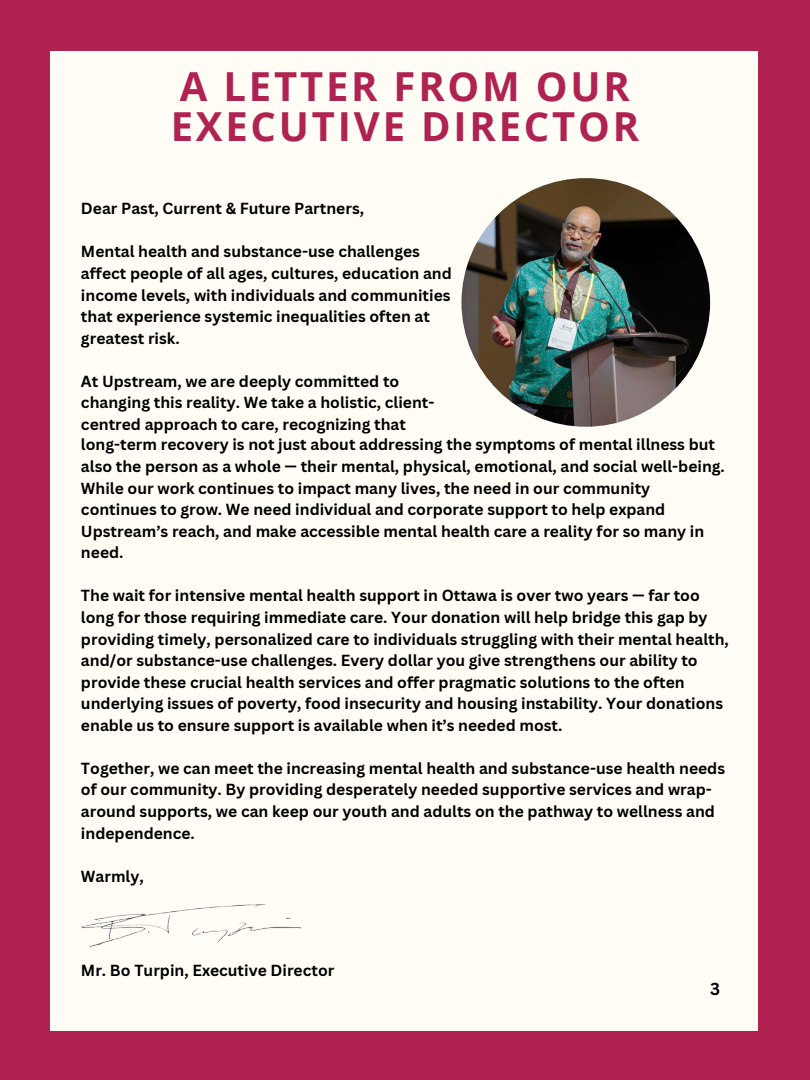
<style>
.page{position:relative;width:810px;height:1080px;background:#af2251}
.page>*{position:absolute;margin:0;border:0;box-sizing:border-box;transform-origin:0 0}
.t1{font:700 40px/39.9px "Open Sans";letter-spacing:.07em;color:#af2251}
.t2{font:700 16.88px "Canva Sans";color:#000}
.t3{font:700 15.62px/21.6px "Canva Sans";color:#000}
</style>
<div class="page">
<div style="left:50px;top:51px;width:708px;height:980px;background:#fffdf5"></div>
<img style="left:461px;top:178px;width:249px;height:249px;border-radius:50%">
<img style="left:81px;top:904px;width:220px;height:43px">
<p class="t1" style="left:171px;top:66px;width:470px">A LETTER FROM OUR<br>EXECUTIVE DIRECTOR</p>
<p class="t3" style="left:81px;top:197px;width:285px">Dear Past, Current &amp; Future Partners,</p>
<p class="t3" style="left:81px;top:241px;width:372px">Mental health and substance-use challenges affect people of all ages, cultures, education and income levels, with individuals and communities that experience systemic inequalities often at greatest risk.</p>
<p class="t3" style="left:81px;top:370px;width:355px">At Upstream, we are deeply committed to changing this reality. We take a holistic, client&shy;centred approach to care, recognizing that</p>
<p class="t3" style="left:81px;top:434px;width:645px">long-term recovery is not just about addressing the symptoms of mental illness but also the person as a whole — their mental, physical, emotional, and social well-being.<br>While our work continues to impact many lives, the need in our community continues to grow. We need individual and corporate support to help expand Upstream’s reach, and make accessible mental health care a reality for so many in need.</p>
<p class="t3" style="left:81px;top:585px;width:649px">The wait for intensive mental health support in Ottawa is over two years — far too long for those requiring immediate care. Your donation will help bridge this gap by providing timely, personalized care to individuals struggling with their mental health, and/or substance-use challenges. Every dollar you give strengthens our ability to provide these crucial health services and offer pragmatic solutions to the often underlying issues of poverty, food insecurity and housing instability. Your donations enable us to ensure support is available when it’s needed most.</p>
<p class="t3" style="left:81px;top:757px;width:646px">Together, we can meet the increasing mental health and substance-use health needs of our community. By providing desperately needed supportive services and wrap&shy;around supports, we can keep our youth and adults on the pathway to wellness and independence.</p>
<p class="t3" style="left:81px;top:865px;width:64px">Warmly,</p>
<p class="t3" style="left:81px;top:959px;width:255px">Mr. Bo Turpin, Executive Director</p>
<p class="t2" style="left:710px;top:977px;width:11px">3</p>
</div>
